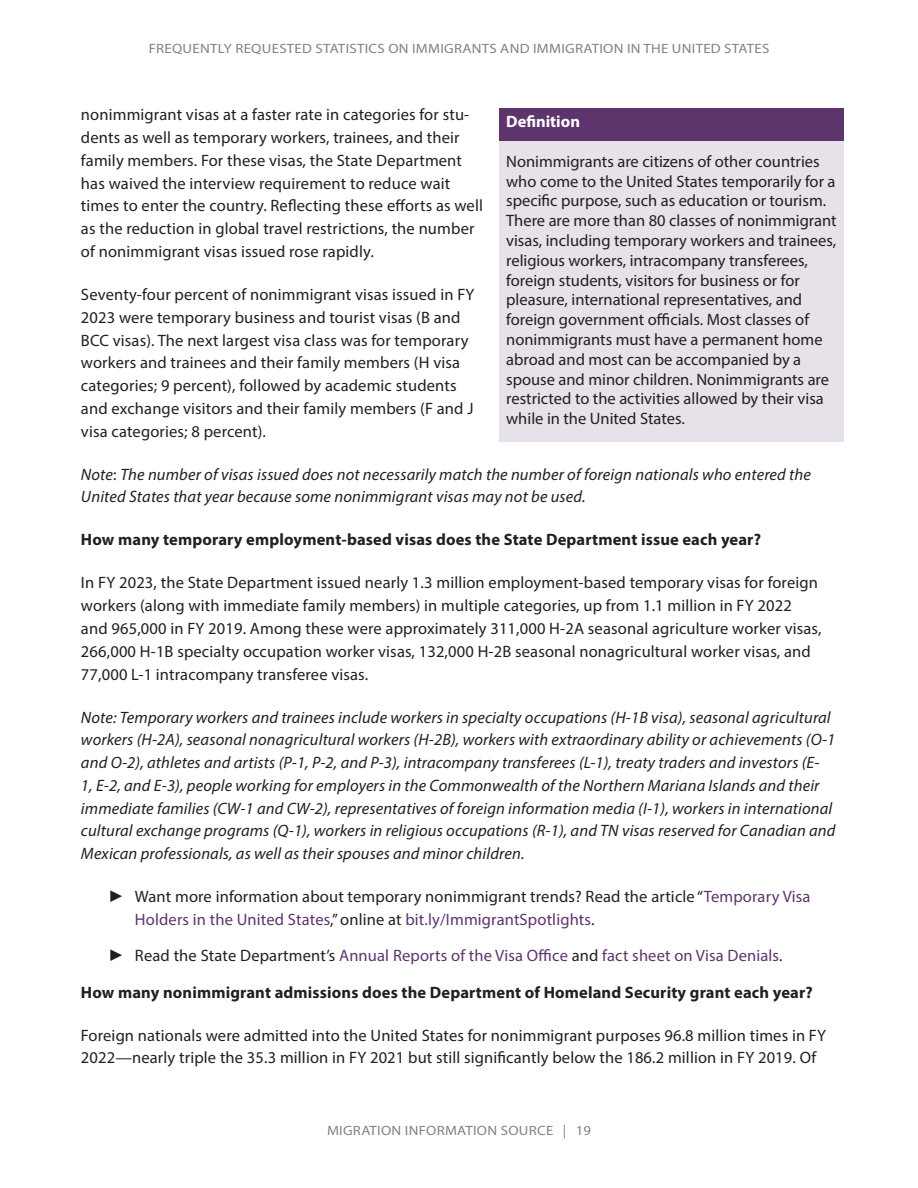
<style>
.page{position:relative;width:918px;height:1188px;background:#fff}
.page>*{position:absolute;margin:0;border:0;box-sizing:border-box;transform-origin:0 0}
.Body_1_15{font:16.5px/22.8px "Myriad Pro";letter-spacing:.01em;color:#231f20}
.Body_1_15-2{font:italic 16.5px/22.8px "Myriad Pro";letter-spacing:.01em;color:#231f20}
.Box_Text{font:16.5px/19.8px "Myriad Pro";color:#231f20}
.t1{font:16.5px "Myriad Pro";letter-spacing:.01em;color:#5e346d}
.bold_heading{font:700 16.5px "Myriad Pro";letter-spacing:.01em;color:#231f20}
.Body_1_15-3{font:700 16.5px "Myriad Pro";letter-spacing:.01em;color:#231f20}
.Box_Title{font:700 16.5px "Myriad Pro";color:#fff}
.t2{font:13.5px "Myriad Pro";letter-spacing:.02em;color:#808285;scale:1.1 1}
.s1{font-style:normal}
.s2{font-family:"Times New Roman"}
.s3{color:#5e346d}
.s4{font-family:"Times New Roman";color:#231f20}
.s5{color:#231f20}
</style>
<div class="page">
<div style="left:499px;top:108px;width:345px;height:90px;background:#5e346d"></div>
<div style="left:499px;top:141px;width:345px;height:301px;background:#e7e1e9"></div>
<p class="t2" style="left:149px;top:40px;width:566px">FREQUENTLY REQUESTED STATISTICS ON IMMIGRANTS AND IMMIGRATION IN THE UNITED STATES</p>
<p class="Body_1_15" style="left:81px;top:103px;width:404px">nonimmigrant visas at a faster rate in categories for stu&shy;dents as well as temporary workers, trainees, and their family members. For these visas, the State Department has waived the interview requirement to reduce wait times to enter the country. Reflecting these efforts as well as the reduction in global travel restrictions, the number of nonimmigrant visas issued rose rapidly.</p>
<p class="Body_1_15" style="left:81px;top:283px;width:395px">Seventy-four percent of nonimmigrant visas issued in FY 2023 were temporary business and tourist visas (B and BCC visas). The next largest visa class was for temporary workers and trainees and their family members (H visa categories; 9 percent), followed by academic students and exchange visitors and their family members (F and J visa categories; 8 percent).</p>
<p class="Body_1_15-2" style="left:81px;top:462px;width:731px">Note<span class="s1">:</span> The number of visas issued does not necessarily match the number of foreign nationals who entered the<br>United States that year because some nonimmigrant visas may not be used.</p>
<p class="Body_1_15-3" style="left:81px;top:529px;width:682px">How many temporary employment-based visas does the State Department issue each year?</p>
<p class="Body_1_15" style="left:81px;top:571px;width:742px">In FY 2023, the State Department issued nearly 1.3 million employment-based temporary visas for foreign workers (along with immediate family members) in multiple categories, up from 1.1 million in FY 2022 and 965,000 in FY 2019. Among these were approximately 311,000 H-2A seasonal agriculture worker visas, 266,000 H-1B specialty occupation worker visas, 132,000 H-2B seasonal nonagricultural worker visas, and 77,000 L-1 intracompany transferee visas.</p>
<p class="Body_1_15-2" style="left:81px;top:705px;width:756px">Note: Temporary workers and trainees include workers in specialty occupations (H-1B visa), seasonal agricultural workers (H-2A), seasonal nonagricultural workers (H-2B), workers with extraordinary ability or achievements (O-1 and O-2), athletes and artists (P-1, P-2, and P-3), intracompany transferees (L-1), treaty traders and investors (E-<br>1, E-2, and E-3), people working for employers in the Commonwealth of the Northern Mariana Islands and their immediate families (CW-1 and CW-2), representatives of foreign information media (I-1), workers in international cultural exchange programs (Q-1), workers in religious occupations (R-1), and TN visas reserved for Canadian and Mexican professionals, as well as their spouses and minor children.</p>
<p class="Box_Text" style="left:135px;top:885px;width:677px;line-height:22.8px;text-indent:-27px"><span class="s2">►</span> Want more information about temporary nonimmigrant trends? Read the article “<span class="s3">Temporary Visa<br>Holders in the United States</span>,” online at <span class="s3">bit.ly/ImmigrantSpotlights</span>.</p>
<p class="t1" style="left:108px;top:946px;width:676px"><span class="s4">►</span> <span class="s5">Read the State Department’s</span> Annual Reports of the Visa Office <span class="s5">and</span> fact sheet on Visa Denials<span class="s5">.</span></p>
<p class="bold_heading" style="left:81px;top:981px;width:733px">How many nonimmigrant admissions does the Department of Homeland Security grant each year?</p>
<p class="Body_1_15" style="left:81px;top:1023px;width:747px">Foreign nationals were admitted into the United States for nonimmigrant purposes 96.8 million times in FY<br>2022—nearly triple the 35.3 million in FY 2021 but still significantly below the 186.2 million in FY 2019. Of</p>
<p class="Box_Title" style="left:506px;top:111px;width:75px">Definition</p>
<p class="Box_Text" style="left:506px;top:151px;width:332px">Nonimmigrants are citizens of other countries who come to the United States temporarily for a specific purpose, such as education or tourism.<br>There are more than 80 classes of nonimmigrant visas, including temporary workers and trainees, religious workers, intracompany transferees, foreign students, visitors for business or for pleasure, international representatives, and foreign government officials. Most classes of nonimmigrants must have a permanent home abroad and most can be accompanied by a spouse and minor children. Nonimmigrants are restricted to the activities allowed by their visa while in the United States.</p>
<p class="t2" style="left:327px;top:1122px;width:242px">MIGRATION INFORMATION SOURCE | 19</p>
</div>
